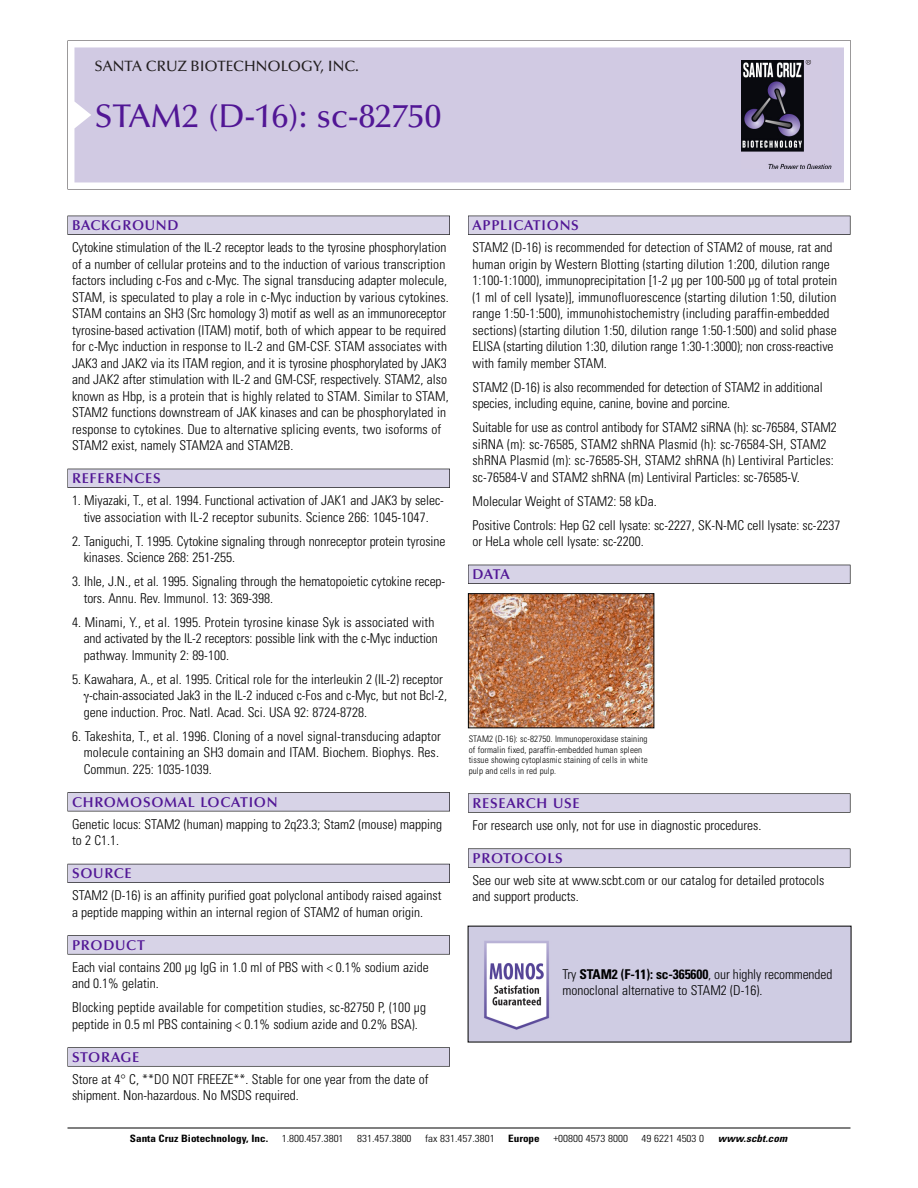
<style>
.page{position:relative;width:918px;height:1188px;background:#fff}
.page>*{position:absolute;margin:0;border:0;box-sizing:border-box;transform-origin:0 0}
.t1{font:500 33px "Optima";color:#511695}
.t2{font:500 15px "Optima";color:#231f20}
.t3{font:600 14.25px "Optima";letter-spacing:.05em;color:#511695}
.t4{font:300 condensed 13.5px/16.5px "Univers";color:#000}
.t5{font:300 condensed 10.2px "Univers";color:#000;scale:1.1 1}
.t6{font:700 condensed 10.2px "Univers";color:#000;scale:1.1 1}
.t7{font:italic 700 condensed 10.2px "Univers";letter-spacing:.005em;color:#000;scale:1.1 1}
.t8{font:300 condensed 9px/10.5px "Univers";letter-spacing:.015em;color:#000}
.s1{font-weight:700}
</style>
<div class="page">
<svg style="left:68px;top:40px;width:783px;height:149px"></svg>
<div style="left:74px;top:47px;width:770px;height:135px;background:#d1cae3"></div>
<img style="left:741px;top:60px;width:90px;height:108px">
<div style="left:68px;top:216px;width:382px;height:19px;background:#525155"></div>
<div style="left:68px;top:216px;width:381px;height:18px;background:#d7d3e7"></div>
<div style="left:68px;top:469px;width:382px;height:19px;background:#515055"></div>
<div style="left:68px;top:469px;width:381px;height:18px;background:#d7d3e7"></div>
<div style="left:68px;top:792px;width:382px;height:19px;background:#545357"></div>
<div style="left:68px;top:793px;width:381px;height:18px;background:#d7d3e7"></div>
<div style="left:68px;top:864px;width:382px;height:19px;background:#54535a"></div>
<div style="left:68px;top:864px;width:381px;height:18px;background:#d7d3e7"></div>
<svg style="left:68px;top:935px;width:382px;height:20px"></svg>
<div style="left:68px;top:936px;width:381px;height:18px;background:#d7d3e7"></div>
<div style="left:68px;top:1047px;width:382px;height:20px;background:#626263"></div>
<div style="left:68px;top:1048px;width:381px;height:18px;background:#d7d3e7"></div>
<div style="left:468px;top:216px;width:382px;height:19px;background:#525155"></div>
<div style="left:468px;top:216px;width:382px;height:18px;background:#d7d3e7"></div>
<div style="left:468px;top:565px;width:382px;height:19px;background:#515055"></div>
<div style="left:468px;top:565px;width:382px;height:18px;background:#d7d3e7"></div>
<div style="left:468px;top:793px;width:382px;height:20px;background:#666"></div>
<div style="left:468px;top:794px;width:382px;height:18px;background:#d7d3e7"></div>
<svg style="left:468px;top:848px;width:382px;height:20px"></svg>
<div style="left:468px;top:849px;width:382px;height:18px;background:#d7d3e7"></div>
<hr style="left:68px;top:1128px;width:782px;height:1px;background:#000">
<img style="left:470px;top:595px;width:182px;height:131px">
<div style="left:468px;top:593px;width:186px;height:135px;border:1px solid #000"></div>
<img style="left:470px;top:928px;width:379px;height:112px">
<p class="t2" style="left:94px;top:61px;width:266px">SANTA CRUZ BIOTECHNOLOGY, INC.</p>
<h1 class="t1" style="left:94px;top:103px;width:348px">STAM2 (D-16): sc-82750</h1>
<p class="t3" style="left:72px;top:219px;width:108px">BACKGROUND</p>
<p class="t4" style="left:72px;top:240px;width:378px">Cytokine stimulation of the IL-2 receptor leads to the tyrosine phosphorylation of a number of cellular proteins and to the induction of various transcription factors including c-Fos and c-Myc. The signal transducing adapter molecule, STAM, is speculated to play a role in c-Myc induction by various cytokines.<br>STAM contains an SH3 (Src homology 3) motif as well as an immunoreceptor tyrosine-based activation (ITAM) motif, both of which appear to be required for c-Myc induction in response to IL-2 and GM-CSF. STAM associates with JAK3 and JAK2 via its ITAM region, and it is tyrosine phosphorylated by JAK3 and JAK2 after stimulation with IL-2 and GM-CSF, respectively. STAM2, also known as Hbp, is a protein that is highly related to STAM. Similar to STAM, STAM2 functions downstream of JAK kinases and can be phosphorylated in response to cytokines. Due to alternative splicing events, two isoforms of STAM2 exist, namely STAM2A and STAM2B.</p>
<p class="t3" style="left:72px;top:473px;width:90px">REFERENCES</p>
<p class="t4" style="left:72px;top:493px;width:373px;text-align:center">1. Miyazaki, T., et al. 1994. Functional activation of JAK1 and JAK3 by selec&shy;tive association with IL-2 receptor subunits. Science 266: 1045-1047.</p>
<p class="t4" style="left:84px;top:534px;width:363px;text-indent:-12px">2. Taniguchi, T. 1995. Cytokine signaling through nonreceptor protein tyrosine kinases. Science 268: 251-255.</p>
<p class="t4" style="left:84px;top:574px;width:363px;text-indent:-12px">3. Ihle, J.N., et al. 1995. Signaling through the hematopoietic cytokine recep&shy;tors. Annu. Rev. Immunol. 13: 369-398.</p>
<p class="t4" style="left:84px;top:615px;width:356px;text-indent:-12px">4. Minami, Y., et al. 1995. Protein tyrosine kinase Syk is associated with and activated by the IL-2 receptors: possible link with the c-Myc induction pathway. Immunity 2: 89-100.</p>
<p class="t4" style="left:72px;top:672px;width:373px">5. Kawahara, A., et al. 1995. Critical role for the interleukin 2 (IL-2) receptor</p>
<p class="t4" style="left:89px;top:688px;width:359px">-chain-associated Jak3 in the IL-2 induced c-Fos and c-Myc, but not Bcl-2,</p>
<p class="t4" style="left:84px;top:705px;width:285px">gene induction. Proc. Natl. Acad. Sci. USA 92: 8724-8728.</p>
<p class="t4" style="left:84px;top:729px;width:359px;text-indent:-12px">6. Takeshita, T., et al. 1996. Cloning of a novel signal-transducing adaptor molecule containing an SH3 domain and ITAM. Biochem. Biophys. Res.<br>Commun. 225: 1035-1039.</p>
<p class="t3" style="left:72px;top:796px;width:207px">CHROMOSOMAL LOCATION</p>
<p class="t4" style="left:72px;top:817px;width:371px">Genetic locus: STAM2 (human) mapping to 2q23.3; Stam2 (mouse) mapping to 2 C1.1.</p>
<p class="t3" style="left:72px;top:868px;width:61px">SOURCE</p>
<p class="t4" style="left:72px;top:888px;width:371px">STAM2 (D-16) is an affinity purified goat polyclonal antibody raised against a peptide mapping within an internal region of STAM2 of human origin.</p>
<p class="t3" style="left:72px;top:939px;width:74px">PRODUCT</p>
<p class="t4" style="left:72px;top:960px;width:358px">Each vial contains 200 µg IgG in 1.0 ml of PBS with &lt; 0.1% sodium azide and 0.1% gelatin.</p>
<p class="t4" style="left:72px;top:1000px;width:356px">Blocking peptide available for competition studies, sc-82750 P, (100 µg peptide in 0.5 ml PBS containing &lt; 0.1% sodium azide and 0.2% BSA).</p>
<p class="t3" style="left:72px;top:1051px;width:69px">STORAGE</p>
<p class="t4" style="left:72px;top:1072px;width:358px">Store at 4° C, **DO NOT FREEZE**. Stable for one year from the date of shipment. Non-hazardous. No MSDS required.</p>
<p class="t3" style="left:473px;top:219px;width:108px">APPLICATIONS</p>
<p class="t4" style="left:473px;top:240px;width:366px">STAM2 (D-16) is recommended for detection of STAM2 of mouse, rat and human origin by Western Blotting (starting dilution 1:200, dilution range 1:100-1:1000), immunoprecipitation [1-2 µg per 100-500 µg of total protein (1 ml of cell lysate)], immunofluorescence (starting dilution 1:50, dilution range 1:50-1:500), immunohistochemistry (including paraffin-embedded sections) (starting dilution 1:50, dilution range 1:50-1:500) and solid phase ELISA (starting dilution 1:30, dilution range 1:30-1:3000); non cross-reactive with family member STAM.</p>
<p class="t4" style="left:473px;top:380px;width:352px">STAM2 (D-16) is also recommended for detection of STAM2 in additional species, including equine, canine, bovine and porcine.</p>
<p class="t4" style="left:473px;top:420px;width:366px">Suitable for use as control antibody for STAM2 siRNA (h): sc-76584, STAM2 siRNA (m): sc-76585, STAM2 shRNA Plasmid (h): sc-76584-SH, STAM2 shRNA Plasmid (m): sc-76585-SH, STAM2 shRNA (h) Lentiviral Particles: sc-76584-V and STAM2 shRNA (m) Lentiviral Particles: sc-76585-V.</p>
<p class="t4" style="left:473px;top:490px;width:369px;line-height:24px">Molecular Weight of STAM2: 58 kDa.<br>Positive Controls: Hep G2 cell lysate: sc-2227, SK-N-MC cell lysate: sc-2237</p>
<p class="t4" style="left:473px;top:534px;width:173px">or HeLa whole cell lysate: sc-2200.</p>
<p class="t3" style="left:473px;top:569px;width:39px">DATA</p>
<p class="t8" style="left:469px;top:735px;width:181px">STAM2 (D-16): sc-82750. Immunoperoxidase staining of formalin fixed, paraffin-embedded human spleen tissue showing cytoplasmic staining of cells in white pulp and cells in red pulp.</p>
<p class="t3" style="left:473px;top:797px;width:109px">RESEARCH USE</p>
<p class="t4" style="left:473px;top:818px;width:290px">For research use only, not for use in diagnostic procedures.</p>
<p class="t3" style="left:473px;top:852px;width:92px">PROTOCOLS</p>
<p class="t4" style="left:473px;top:873px;width:353px">See our web site at www.scbt.com or our catalog for detailed protocols and support products.</p>
<p class="t4" style="left:563px;top:967px;width:271px">Try <span class="s1">STAM2 (F-11): sc-365600</span>, our highly recommended monoclonal alternative to STAM2 (D-16).</p>
<p class="t6" style="left:130px;top:1135px;width:127px">Santa Cruz Biotechnology, Inc.</p>
<p class="t5" style="left:282px;top:1135px;width:58px">1.800.457.3801</p>
<p class="t5" style="left:357px;top:1135px;width:51px">831.457.3800</p>
<p class="t5" style="left:425px;top:1135px;width:65px">fax 831.457.3801</p>
<p class="t6" style="left:508px;top:1135px;width:30px">Europe</p>
<p class="t5" style="left:553px;top:1135px;width:69px">+00800 4573 8000</p>
<p class="t5" style="left:642px;top:1135px;width:58px">49 6221 4503 0</p>
<p class="t7" style="left:718px;top:1135px;width:64px">www.scbt.com</p>
</div>
